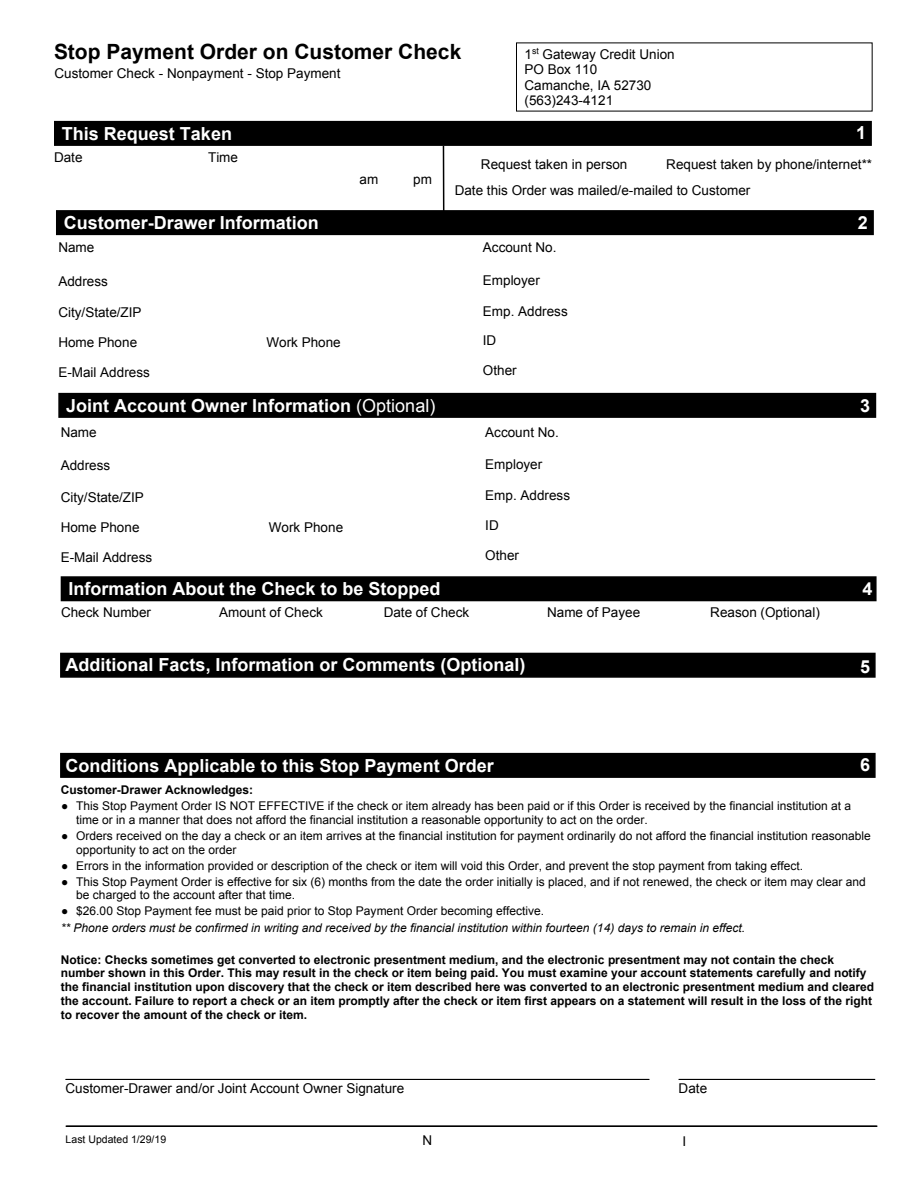
<style>
.page{position:relative;width:918px;height:1188px;background:#fff}
.page>*{position:absolute;margin:0;border:0;box-sizing:border-box;transform-origin:0 0}
.t1{font:700 21px "Arial";color:#000}
.t2{font:700 18px "Arial";color:#fff}
.t3{font:13.5px/15.5px "Arial";color:#000}
.t4{font:12px/13.8px "Arial";color:#000}
.t5{font:700 12px/13.8px "Arial";color:#000}
.t6{font:italic 12px/16px "Arial";color:#000}
.t7{font:10.5px "Arial";color:#000}
.s1{font-weight:400}
.s2{font-family:"Times New Roman"}
.s3{font-style:normal}
</style>
<div class="page">
<div style="left:54px;top:121px;width:818px;height:25px;background:#000;border:2px solid #000"></div>
<div style="left:56px;top:210px;width:818px;height:25px;background:#000;border:2px solid #000"></div>
<hr style="left:443px;top:146px;width:1px;height:72px;background:#000">
<div style="left:58px;top:393px;width:818px;height:25px;background:#000;border:2px solid #000"></div>
<div style="left:61px;top:576px;width:816px;height:25px;background:#000;border:2px solid #000"></div>
<div style="left:60px;top:653px;width:816px;height:25px;background:#000;border:2px solid #000"></div>
<div style="left:60px;top:753px;width:816px;height:25px;background:#000;border:2px solid #000"></div>
<hr style="left:66px;top:1079px;width:583px;height:1px;background:#000">
<hr style="left:679px;top:1079px;width:196px;height:1px;background:#000">
<hr style="left:66px;top:1126px;width:811px;height:1px;background:#000">
<h1 class="t1" style="left:54px;top:44px;width:409px">Stop Payment Order on Customer Check</h1>
<p class="t3" style="left:525px;top:47px;width:152px">1<sup>st</sup> Gateway Credit Union<br>PO Box 110<br>Camanche, IA 52730 (563)243-4121</p>
<p class="t3" style="left:54px;top:67px;width:288px">Customer Check - Nonpayment - Stop Payment</p>
<h2 class="t2" style="left:62px;top:126px;width:172px">This Request Taken</h2>
<h2 class="t2" style="left:856px;top:126px;width:12px">1</h2>
<p class="t3" style="left:54px;top:151px;width:30px">Date</p>
<p class="t3" style="left:208px;top:151px;width:31px">Time</p>
<p class="t3" style="left:360px;top:173px;width:20px">am</p>
<p class="t3" style="left:413px;top:173px;width:20px">pm</p>
<p class="t3" style="left:455px;top:152px;width:419px;line-height:26px;text-indent:212px">Request taken by phone/internet**<br>Date this Order was mailed/e-mailed to Customer</p>
<p class="t3" style="left:481px;top:158px;width:148px">Request taken in person</p>
<h2 class="t2" style="left:64px;top:216px;width:257px">Customer-Drawer Information</h2>
<p class="t3" style="left:58px;top:241px;width:38px">Name</p>
<p class="t3" style="left:58px;top:275px;width:51px">Address</p>
<p class="t3" style="left:58px;top:299px;width:85px;line-height:29.7px">City/State/ZIP<br>Home Phone</p>
<p class="t3" style="left:58px;top:366px;width:93px">E-Mail Address</p>
<p class="t3" style="left:266px;top:336px;width:76px">Work Phone</p>
<h2 class="t2" style="left:66px;top:398px;width:371px">Joint Account Owner Information <span class="s1">(Optional)</span></h2>
<p class="t3" style="left:61px;top:426px;width:38px">Name</p>
<p class="t3" style="left:61px;top:459px;width:51px">Address</p>
<p class="t3" style="left:61px;top:484px;width:85px;line-height:29.7px">City/State/ZIP<br>Home Phone</p>
<p class="t3" style="left:61px;top:550px;width:93px">E-Mail Address</p>
<p class="t3" style="left:269px;top:520px;width:76px">Work Phone</p>
<p class="t3" style="left:483px;top:241px;width:75px">Account No.</p>
<p class="t3" style="left:483px;top:273px;width:59px">Employer</p>
<p class="t3" style="left:483px;top:298px;width:86px;line-height:29.2px">Emp. Address<br>ID</p>
<p class="t3" style="left:483px;top:364px;width:35px">Other</p>
<p class="t3" style="left:485px;top:426px;width:75px">Account No.</p>
<p class="t3" style="left:485px;top:458px;width:59px">Employer</p>
<p class="t3" style="left:485px;top:482px;width:86px;line-height:29.2px">Emp. Address<br>ID</p>
<p class="t3" style="left:485px;top:548px;width:35px">Other</p>
<h2 class="t2" style="left:858px;top:216px;width:12px">2</h2>
<h2 class="t2" style="left:860px;top:398px;width:12px">3</h2>
<h2 class="t2" style="left:69px;top:582px;width:374px">Information About the Check to be Stopped</h2>
<h2 class="t2" style="left:862px;top:582px;width:12px">4</h2>
<p class="t3" style="left:61px;top:606px;width:92px">Check Number</p>
<p class="t3" style="left:219px;top:606px;width:105px">Amount of Check</p>
<p class="t3" style="left:384px;top:606px;width:87px">Date of Check</p>
<p class="t3" style="left:547px;top:606px;width:95px">Name of Payee</p>
<p class="t3" style="left:710px;top:606px;width:111px">Reason (Optional)</p>
<h2 class="t2" style="left:66px;top:658px;width:462px">Additional Facts, Information or Comments (Optional)</h2>
<h2 class="t2" style="left:860px;top:660px;width:12px">5</h2>
<h2 class="t2" style="left:66px;top:758px;width:430px">Conditions Applicable to this Stop Payment Order</h2>
<h2 class="t2" style="left:860px;top:758px;width:12px">6</h2>
<p class="t5" style="left:61px;top:784px;width:194px">Customer-Drawer Acknowledges:</p>
<p class="t4" style="left:76px;top:800px;width:776px;text-indent:-15px"><span class="s2">●</span> This Stop Payment Order IS NOT EFFECTIVE if the check or item already has been paid or if this Order is received by the financial institution at a time or in a manner that does not afford the financial institution a reasonable opportunity to act on the order.</p>
<p class="t4" style="left:76px;top:830px;width:796px;text-indent:-15px"><span class="s2">●</span> Orders received on the day a check or an item arrives at the financial institution for payment ordinarily do not afford the financial institution reasonable opportunity to act on the order</p>
<p class="t4" style="left:61px;top:860px;width:743px"><span class="s2">●</span> Errors in the information provided or description of the check or item will void this Order, and prevent the stop payment from taking effect.</p>
<p class="t4" style="left:76px;top:876px;width:791px;text-indent:-15px"><span class="s2">●</span> This Stop Payment Order is effective for six (6) months from the date the order initially is placed, and if not renewed, the check or item may clear and be charged to the account after that time.</p>
<p class="t6" style="left:61px;top:904px;width:686px"><span class="s2">●</span> <span class="s3">$26.00 Stop Payment fee must be paid prior to Stop Payment Order becoming effective.<br></span>** Phone orders must be confirmed in writing and received by the financial institution within fourteen (14) days to remain in effect.</p>
<p class="t5" style="left:61px;top:954px;width:815px">Notice: Checks sometimes get converted to electronic presentment medium, and the electronic presentment may not contain the check number shown in this Order. This may result in the check or item being paid. You must examine your account statements carefully and notify the financial institution upon discovery that the check or item described here was converted to an electronic presentment medium and cleared the account. Failure to report a check or an item promptly after the check or item first appears on a statement will result in the loss of the right to recover the amount of the check or item.</p>
<p class="t3" style="left:66px;top:1081px;width:340px">Customer-Drawer and/or Joint Account Owner Signature</p>
<p class="t3" style="left:679px;top:1082px;width:30px">Date</p>
<p class="t7" style="left:66px;top:1135px;width:102px">Last Updated 1/29/19</p>
<p class="t3" style="left:422px;top:1134px;width:11px">N</p>
<p class="t3" style="left:683px;top:1134px;width:5px">I</p>
</div>
